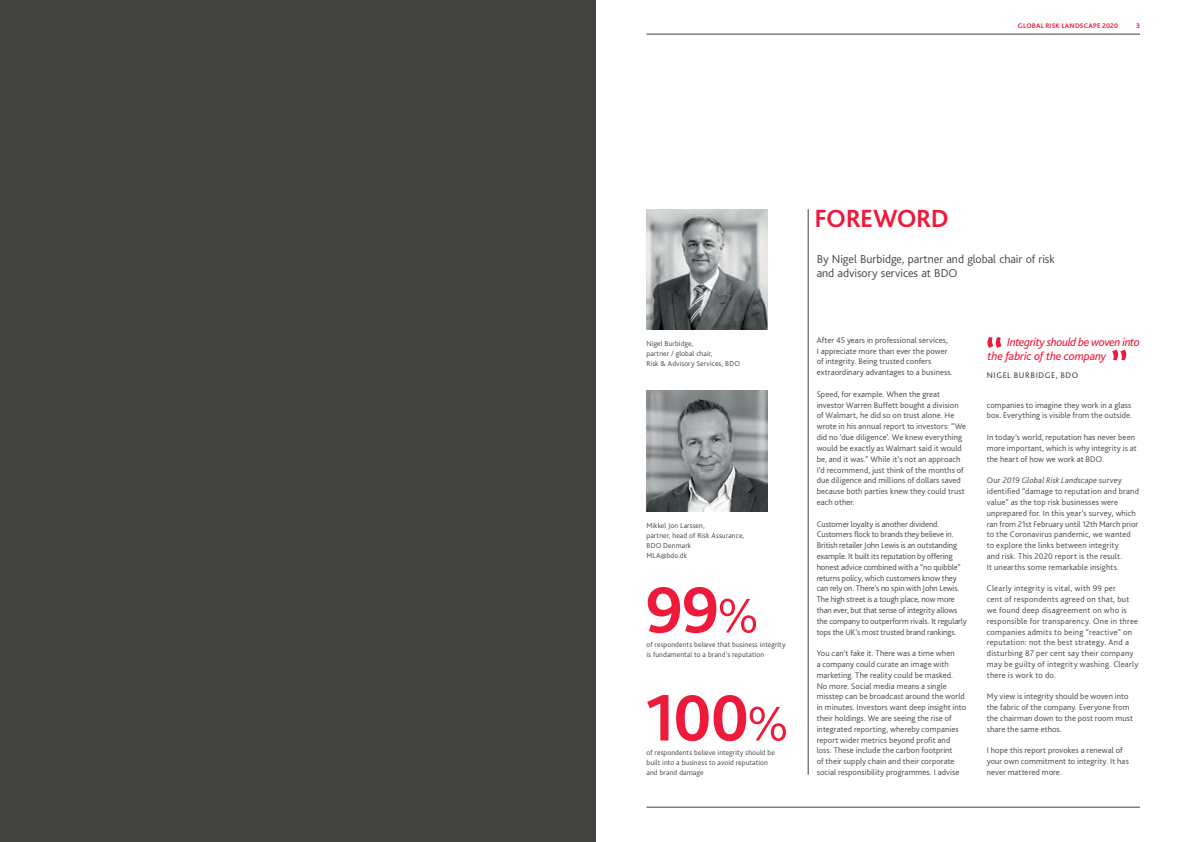
<style>
.page{position:relative;width:1191px;height:842px;background:#fff}
.page>*{position:absolute;margin:0;border:0;box-sizing:border-box;transform-origin:0 0}
.t1{font:700 68.4px "Bliss Pro";color:#ed1a3b}
.t2{font:700 26px "Bliss Pro";letter-spacing:-.025em;color:#ed1a3b}
.t3{font:300 12px/14.4px "Bliss Pro";letter-spacing:-.005em;color:#424241}
.t4{font:italic 12px/14px "Bliss Pro";letter-spacing:-.03em;color:#ed1a3b}
.t5{font:300 8.5px/10.8px "Bliss Pro";letter-spacing:.01em;color:#424241}
.t6{font:300 8.5px/10.8px "Bliss Pro";letter-spacing:-.01em;color:#424241}
.t7{font:300 8.5px/10.8px "Bliss Pro";letter-spacing:.03em;color:#424241}
.t8{font:8.5px "Bliss Pro";letter-spacing:.07em;color:#424241}
.t9{font:300 7.5px/10px "Bliss Pro";letter-spacing:.01em;color:#424241}
.t10{font:700 7px "Bliss Pro";letter-spacing:.025em;color:#ed1a3b}
.s1{font-weight:300;font-size:51px}
.s2{font-style:italic}
</style>
<div class="page">
<div style="left:0;top:0;width:595px;height:842px;background:#424241"></div>
<svg style="left:987px;top:337px;width:14px;height:11px"></svg>
<svg style="left:1112px;top:350px;width:14px;height:10px"></svg>
<hr style="left:808px;top:209px;width:1px;height:566px;background:#424241">
<img style="left:646px;top:209px;width:121px;height:121px">
<img style="left:646px;top:391px;width:121px;height:120px">
<hr style="left:646px;top:34px;width:494px;height:1px;background:#424241">
<hr style="left:646px;top:807px;width:494px;height:1px;background:#424241">
<p class="t10" style="left:1018px;top:22px;width:102px">GLOBAL RISK LANDSCAPE 2020</p>
<p class="t10" style="left:1136px;top:22px;width:5px">3</p>
<p class="t9" style="left:646px;top:339px;width:95px">Nigel Burbidge,<br>partner / global chair,<br>Risk &amp; Advisory Services, BDO</p>
<p class="t9" style="left:646px;top:520px;width:99px">Mikkel Jon Larssen,<br>partner, head of Risk Assurance,<br>BDO Denmark<br>MLA@bdo.dk</p>
<h1 class="t1" style="left:645px;top:567px;width:115px">99<span class="s1">%</span></h1>
<p class="t9" style="left:646px;top:639px;width:141px">of respondents believe that business integrity is fundamental to a brand’s reputation</p>
<h1 class="t1" style="left:645px;top:675px;width:145px">100<span class="s1">%</span></h1>
<p class="t9" style="left:646px;top:747px;width:130px">of respondents believe integrity should be built into a business to avoid reputation and brand damage</p>
<h2 class="t2" style="left:814px;top:203px;width:136px">FOREWORD</h2>
<h3 class="t3" style="left:816px;top:251px;width:239px">By Nigel Burbidge, partner and global chair of risk and advisory services at BDO</h3>
<p class="t5" style="left:816px;top:334px;width:138px">After 45 years in professional services,<br>I appreciate more than ever the power of integrity. Being trusted confers extraordinary advantages to a business.</p>
<p class="t5" style="left:816px;top:388px;width:151px">Speed, for example. When the great investor Warren Buffett bought a division of Walmart, he did so on trust alone. He wrote in his annual report to investors: “We did no ‘due diligence’. We knew everything would be exactly as Walmart said it would be, and it was.” While it’s not an approach I’d recommend, just think of the months of due diligence and millions of dollars saved because both parties knew they could trust each other.</p>
<p class="t6" style="left:816px;top:518px;width:152px">Customer loyalty is another dividend.<br>Customers flock to brands they believe in.<br>British retailer John Lewis is an outstanding example. It built its reputation by offering honest advice combined with a “no quibble” returns policy, which customers know they can rely on. There’s no spin with John Lewis.<br>The high street is a tough place, now more than ever, but that sense of integrity allows the company to outperform rivals. It regularly tops the UK’s most trusted brand rankings.</p>
<p class="t5" style="left:816px;top:648px;width:151px">You can’t fake it. There was a time when<br>a company could curate an image with marketing. The reality could be masked.<br>No more. Social media means a single misstep can be broadcast around the world in minutes. Investors want deep insight into their holdings. We are seeing the rise of integrated reporting, whereby companies report wider metrics beyond profit and loss. These include the carbon footprint<br>of their supply chain and their corporate social responsibility programmes. I advise</p>
<h3 class="t4" style="left:987px;top:335px;width:154px;text-indent:20px">Integrity should be woven into the fabric of the company</h3>
<p class="t8" style="left:986px;top:370px;width:93px">NIGEL BURBIDGE, BDO</p>
<p class="t5" style="left:986px;top:399px;width:147px">companies to imagine they work in a glass box. Everything is visible from the outside.</p>
<p class="t5" style="left:986px;top:432px;width:151px">In today’s world, reputation has never been more important, which is why integrity is at the heart of how we work at BDO.</p>
<p class="t5" style="left:986px;top:475px;width:154px">Our <span class="s2">2019 Global Risk Landscape</span> survey identified “damage to reputation and brand value” as the top risk businesses were unprepared for. In this year’s survey, which ran from 21st February until 12th March prior to the Coronavirus pandemic, we wanted to explore the links between integrity<br>and risk. This 2020 report is the result.<br>It unearths some remarkable insights.</p>
<p class="t7" style="left:986px;top:583px;width:153px">Clearly integrity is vital, with 99 per<br>cent of respondents agreed on that, but we found deep disagreement on who is responsible for transparency. One in three companies admits to being “reactive” on reputation: not the best strategy. And a disturbing 87 per cent say their company may be guilty of integrity washing. Clearly there is work to do.</p>
<p class="t5" style="left:986px;top:691px;width:148px">My view is integrity should be woven into the fabric of the company. Everyone from the chairman down to the post room must share the same ethos.</p>
<p class="t5" style="left:986px;top:745px;width:144px">I hope this report provokes a renewal of your own commitment to integrity. It has never mattered more.</p>
</div>
